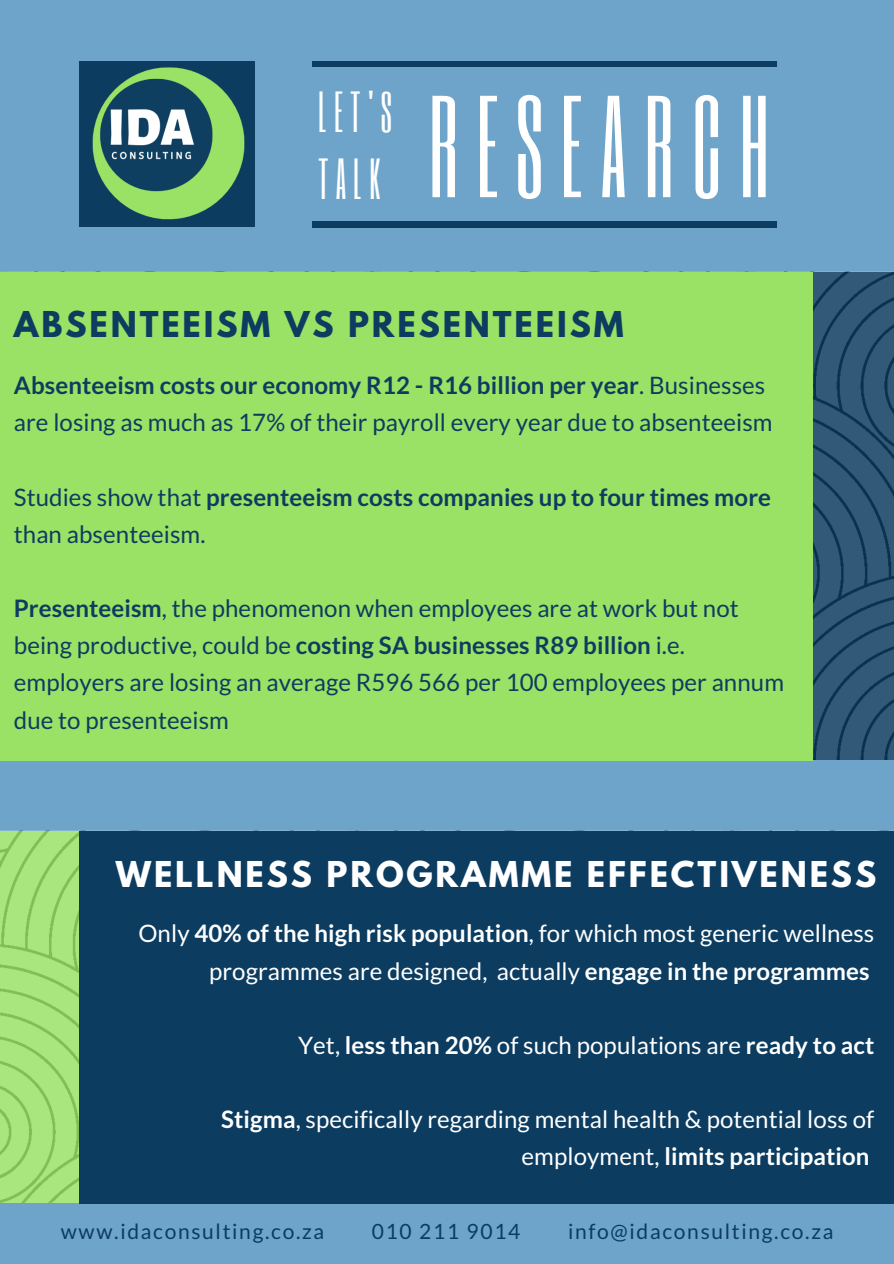
<style>
.page{position:relative;width:894px;height:1264px;background:#fff}
.page>*{position:absolute;margin:0;border:0;box-sizing:border-box;transform-origin:0 0}
.t1{font:120.15px "Six Caps";letter-spacing:.145em;color:#fff}
.t2{font:48px/67.1px "Six Caps";letter-spacing:.145em;color:#fff}
.t3{font:700 31.5px "League Spartan";letter-spacing:.09em;color:#fff}
.t4{font:700 31.5px "League Spartan";letter-spacing:.09em;color:#0c3c60}
.t5{font:24px/37.2px "Lato";letter-spacing:.005em;color:#0c3c60}
.t6{font:24px/37.2px "Lato";letter-spacing:.005em;color:#fff;text-align:right}
.t7{font:700 24px/37.2px "Lato";letter-spacing:.005em;color:#0c3c60}
.t8{font:21px "Lato";letter-spacing:.08em;color:#0c3c60}
.s1{font-weight:700}
.s2{font-weight:400}
</style>
<div class="page">
<div style="left:0;top:0;width:893px;height:1263px;background:#6ea4ca"></div>
<img style="left:812px;top:272px;width:81px;height:487px">
<div style="left:0;top:272px;width:812px;height:489px;background:#99e265"></div>
<img style="left:0;top:830px;width:79px;height:372px">
<div style="left:79px;top:830px;width:814px;height:373px;background:#0c3c60"></div>
<div style="left:312px;top:222px;width:464px;height:5px;background:#0c3c60"></div>
<div style="left:312px;top:61px;width:464px;height:6px;background:#0c3c60"></div>
<img style="left:79px;top:61px;width:176px;height:166px">
<h2 class="t2" style="left:318px;top:77px;width:75px">LET'S<br>TALK</h2>
<h1 class="t1" style="left:428px;top:64px;width:342px">RESEARCH</h1>
<h3 class="t4" style="left:14px;top:308px;width:611px">ABSENTEEISM VS PRESENTEEISM</h3>
<p class="t5" style="left:14px;top:366px;width:760px"><span class="s1">Absenteeism costs our economy R12 - R16 billion per year</span>. Businesses are losing as much as 17% of their payroll every year due to absenteeism</p>
<p class="t7" style="left:14px;top:477px;width:758px"><span class="s2">Studies show that</span> presenteeism costs companies up to four times more <span class="s2">than absenteeism.</span></p>
<p class="t5" style="left:14px;top:589px;width:771px"><span class="s1">Presenteeism</span>, the phenomenon when employees are at work but not being productive, could be <span class="s1">costing SA businesses R89 billion</span> i.e. employers are losing an average R596 566 per 100 employees per annum due to presenteeism</p>
<h3 class="t3" style="left:116px;top:858px;width:761px">WELLNESS PROGRAMME EFFECTIVENESS</h3>
<p class="t6" style="left:138px;top:914px;width:737px">Only <span class="s1">40% of the high risk population</span>, for which most generic wellness programmes are designed, actually <span class="s1">engage in the programmes</span></p>
<p class="t6" style="left:298px;top:1026px;width:577px">Yet, <span class="s1">less than 20%</span> of such populations are <span class="s1">ready to act</span></p>
<p class="t6" style="left:221px;top:1100px;width:654px"><span class="s1">Stigma</span>, specifically regarding mental health &amp; potential loss of employment, <span class="s1">limits participation</span></p>
<p class="t8" style="left:61px;top:1217px;width:265px">www.idaconsulting.co.za</p>
<p class="t8" style="left:372px;top:1217px;width:150px">010 211 9014</p>
<p class="t8" style="left:568px;top:1217px;width:267px">info@idaconsulting.co.za</p>
</div>
